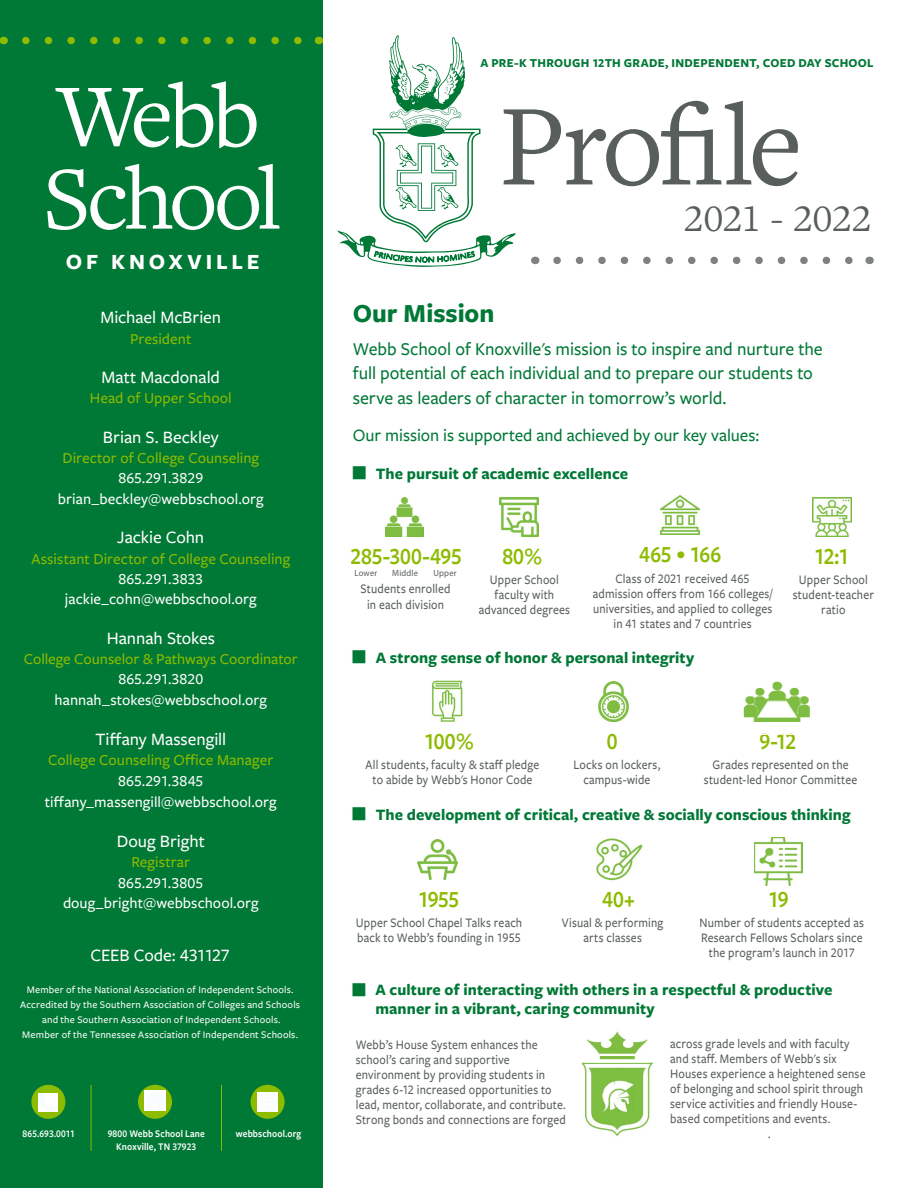
<style>
.page{position:relative;width:918px;height:1188px;background:#fff}
.page>*{position:absolute;margin:0;border:0;box-sizing:border-box;transform-origin:0 0}
.t1{font:120px "Freight Text Pro";letter-spacing:-.035em;color:#575e5c}
.t2{font:93px/82.5px "Freight Text Pro";letter-spacing:-.045em;color:#fff}
.t3{font:39px "Freight Text Pro";color:#575e5c}
.t4{font:700 27px "Freight Sans Pro";color:#007836}
.t5{font:600 24px "Freight Sans Pro";letter-spacing:-.01em;color:#8dbb00;scale:.9 1}
.t6{font:700 22.5px "Freight Sans Pro";letter-spacing:.175em;color:#fff}
.t7{font:22.5px "Wingdings";color:#007836}
.t8{font:500 18.75px/24.3px "Freight Sans Pro";letter-spacing:-.005em;color:#007836}
.t9{font:500 18px "Freight Sans Pro";color:#fff}
.t10{font:500 18px "Freight Sans Pro";letter-spacing:-.005em;color:#007836}
.t11{font:600 18px "Freight Sans Pro";color:#8dbb00}
.t12{font:700 16.5px/19.5px "Freight Sans Pro";letter-spacing:.005em;color:#007836}
.t13{font:500 15.75px/20.2px "Freight Sans Pro";letter-spacing:.005em;color:#fff;text-align:center}
.t14{font:500 15.75px "Freight Sans Pro";color:#8dbb00}
.t15{font:500 13.5px/15px "Freight Sans Pro";letter-spacing:.015em;color:#575e5c;text-align:center;scale:.9 1}
.t16{font:700 12.6px "Freight Sans Pro";letter-spacing:.025em;color:#007836}
.t17{font:500 10.5px/15px "Freight Sans Pro";letter-spacing:.02em;color:#fff;text-align:center}
.t18{font:600 10.5px/13.5px "Freight Sans Pro";letter-spacing:.015em;color:#fff;text-align:center;scale:.9 1}
.t19{font:9px "Myriad Pro";letter-spacing:.025em;color:#575e5c;scale:.95 1}
.s1{font-size:21px;color:#fff}
</style>
<div class="page">
<div style="left:0;top:0;width:322px;height:1188px;background:#007836"></div>
<svg style="left:26px;top:37px;width:276px;height:7px"></svg>
<svg style="left:557px;top:257px;width:296px;height:7px"></svg>
<hr style="left:91px;top:1085px;width:1px;height:66px;background:#8dbb00">
<hr style="left:221px;top:1085px;width:1px;height:66px;background:#8dbb00">
<svg style="left:138px;top:1085px;width:34px;height:34px"></svg>
<img style="left:145px;top:1090px;width:20px;height:21px">
<div style="left:31px;top:1085px;width:34px;height:34px;background:#8dbb00;border-radius:50%"></div>
<img style="left:39px;top:1093px;width:18px;height:19px">
<svg style="left:251px;top:1085px;width:34px;height:34px"></svg>
<img style="left:258px;top:1093px;width:19px;height:19px">
<svg style="left:338px;top:35px;width:178px;height:232px"></svg>
<img style="left:386px;top:497px;width:37px;height:39px">
<img style="left:500px;top:497px;width:39px;height:39px">
<img style="left:660px;top:496px;width:39px;height:39px">
<img style="left:812px;top:497px;width:39px;height:39px">
<img style="left:432px;top:680px;width:31px;height:42px">
<img style="left:598px;top:682px;width:31px;height:39px">
<img style="left:743px;top:681px;width:67px;height:41px">
<img style="left:761px;top:733px;width:33px;height:2px">
<img style="left:596px;top:838px;width:47px;height:43px">
<img style="left:417px;top:839px;width:40px;height:41px">
<img style="left:754px;top:837px;width:49px;height:49px">
<img style="left:581px;top:1062px;width:73px;height:74px">
<img style="left:585px;top:1031px;width:65px;height:32px">
<img style="left:603px;top:1081px;width:31px;height:31px">
<h2 class="t2" style="left:43px;top:72px;width:240px">Webb<br>School</h2>
<h3 class="t6" style="left:66px;top:246px;width:195px">OF KNOXVILLE</h3>
<h3 class="t9" style="left:100px;top:305px;width:122px">Michael McBrien</h3>
<p class="t14" style="left:130px;top:329px;width:63px">President</p>
<h3 class="t9" style="left:101px;top:365px;width:120px">Matt Macdonald</h3>
<p class="t14" style="left:90px;top:387px;width:144px">Head of Upper School</p>
<h3 class="t9" style="left:103px;top:425px;width:117px">Brian S. Beckley</h3>
<p class="t14" style="left:62px;top:447px;width:198px">Director of College Counseling</p>
<p class="t13" style="left:58px;top:468px;width:207px">865.291.3829 brian_beckley@webbschool.org</p>
<h3 class="t9" style="left:117px;top:525px;width:88px">Jackie Cohn</h3>
<p class="t14" style="left:31px;top:548px;width:260px">Assistant Director of College Counseling</p>
<p class="t13" style="left:65px;top:568px;width:193px">865.291.3833 jackie_cohn@webbschool.org</p>
<h3 class="t9" style="left:107px;top:626px;width:110px">Hannah Stokes</h3>
<p class="t14" style="left:24px;top:648px;width:275px">College Counselor &amp; Pathways Coordinator</p>
<p class="t13" style="left:55px;top:668px;width:214px;line-height:21px">865.291.3820 hannah_stokes@webbschool.org</p>
<h3 class="t9" style="left:95px;top:727px;width:132px">Tiffany Massengill</h3>
<p class="t14" style="left:48px;top:750px;width:227px">College Counseling Office Manager</p>
<p class="t13" style="left:45px;top:769px;width:233px;line-height:21px">865.291.3845 tiffany_massengill@webbschool.org</p>
<h3 class="t9" style="left:117px;top:829px;width:90px">Doug Bright</h3>
<p class="t14" style="left:131px;top:852px;width:60px">Registrar</p>
<p class="t13" style="left:63px;top:872px;width:197px">865.291.3805 doug_bright@webbschool.org</p>
<h3 class="t9" style="left:90px;top:943px;width:141px">CEEB Code: 431127</h3>
<p class="t17" style="left:20px;top:982px;width:281px">Member of the National Association of Independent Schools.<br>Accredited by the Southern Association of Colleges and Schools and the Southern Association of Independent Schools.<br>Member of the Tennessee Association of Independent Schools.</p>
<p class="t18" style="left:108px;top:1126px;width:109px">9800 Webb School Lane<br>Knoxville, TN 37923</p>
<p class="t18" style="left:23px;top:1126px;width:59px">865.693.0011</p>
<p class="t18" style="left:236px;top:1127px;width:74px">webbschool.org</p>
<p class="t16" style="left:481px;top:54px;width:395px">A PRE-K THROUGH 12TH GRADE, INDEPENDENT, COED DAY SCHOOL</p>
<h1 class="t1" style="left:499px;top:67px;width:306px">Profile</h1>
<h3 class="t3" style="left:684px;top:193px;width:189px">2021 - 2022</h3>
<h3 class="t4" style="left:353px;top:295px;width:143px">Our Mission</h3>
<h3 class="t8" style="left:353px;top:336px;width:471px">Webb School of Knoxville's mission is to inspire and nurture the full potential of each individual and to prepare our students to serve as leaders of character in tomorrow’s world.</h3>
<h3 class="t10" style="left:353px;top:423px;width:408px">Our mission is supported and achieved by our key values:</h3>
<p class="t12" style="left:351px;top:463px;width:279px">■ The pursuit of academic excellence</p>
<h3 class="t5" style="left:351px;top:539px;width:125px">285-300-495</h3>
<h3 class="t5" style="left:502px;top:539px;width:46px">80%</h3>
<h3 class="t5" style="left:639px;top:538px;width:93px">465 <span class="s1">•</span> 166</h3>
<h3 class="t5" style="left:814px;top:539px;width:40px">12:1</h3>
<p class="t15" style="left:479px;top:572px;width:103px">Upper School faculty with advanced degrees</p>
<p class="t15" style="left:593px;top:570px;width:201px">Class of 2021 received 465 admission offers from 166 colleges/ universities, and applied to colleges in 41 states and 7 countries</p>
<p class="t15" style="left:793px;top:572px;width:92px">Upper School student-teacher ratio</p>
<h3 class="t11" style="left:677px;top:541px;width:10px">•</h3>
<p class="t19" style="left:355px;top:567px;width:25px">Lower</p>
<p class="t19" style="left:392px;top:567px;width:29px">Middle</p>
<p class="t19" style="left:433px;top:567px;width:26px">Upper</p>
<p class="t15" style="left:361px;top:580px;width:102px;line-height:15.8px">Students enrolled in each division</p>
<h3 class="t7" style="left:351px;top:645px;width:18px">■</h3>
<p class="t12" style="left:376px;top:647px;width:320px">A strong sense of honor &amp; personal integrity</p>
<h3 class="t5" style="left:424px;top:725px;width:57px">100%</h3>
<h3 class="t5" style="left:759px;top:725px;width:42px">9-12</h3>
<p class="t15" style="left:366px;top:757px;width:195px">All students, faculty &amp; staff pledge to abide by Webb's Honor Code</p>
<p class="t15" style="left:704px;top:757px;width:172px">Grades represented on the student-led Honor Committee</p>
<h3 class="t5" style="left:607px;top:725px;width:14px">0</h3>
<p class="t15" style="left:573px;top:757px;width:98px">Locks on lockers, campus-wide</p>
<p class="t12" style="left:376px;top:804px;width:476px">The development of critical, creative &amp; socially conscious thinking</p>
<h3 class="t7" style="left:351px;top:802px;width:18px">■</h3>
<h3 class="t5" style="left:418px;top:882px;width:47px">1955</h3>
<p class="t15" style="left:356px;top:915px;width:186px;text-align:left">Upper School Chapel Talks reach back to Webb’s founding in 1955</p>
<h3 class="t5" style="left:602px;top:883px;width:38px">40+</h3>
<p class="t15" style="left:562px;top:915px;width:114px">Visual &amp; performing arts classes</p>
<h3 class="t5" style="left:768px;top:882px;width:24px">19</h3>
<p class="t15" style="left:700px;top:915px;width:184px">Number of students accepted as<br>Research Fellows Scholars since the program’s launch in 2017</p>
<h3 class="t7" style="left:351px;top:978px;width:18px">■</h3>
<p class="t12" style="left:375px;top:979px;width:459px">A culture of interacting with others in a respectful &amp; productive manner in a vibrant, caring community</p>
<p class="t15" style="left:356px;top:1037px;width:235px;text-align:left">Webb’s House System enhances the school’s caring and supportive environment by providing students in grades 6-12 increased opportunities to lead, mentor, collaborate, and contribute.<br>Strong bonds and connections are forged</p>
<p class="t15" style="left:670px;top:1035px;width:201px">across grade levels and with faculty</p>
<p class="t15" style="left:670px;top:1050px;width:186px">and staff. Members of Webb's six</p>
<p class="t15" style="left:670px;top:1065px;width:219px">Houses experience a heightened sense</p>
<p class="t15" style="left:670px;top:1080px;width:216px">of belonging and school spirit through</p>
<p class="t15" style="left:670px;top:1095px;width:209px">service activities and friendly House-</p>
<p class="t15" style="left:670px;top:1110px;width:179px">based competitions and events.</p>
<p class="t15" style="left:768px;top:1125px;width:5px">.</p>
</div>
